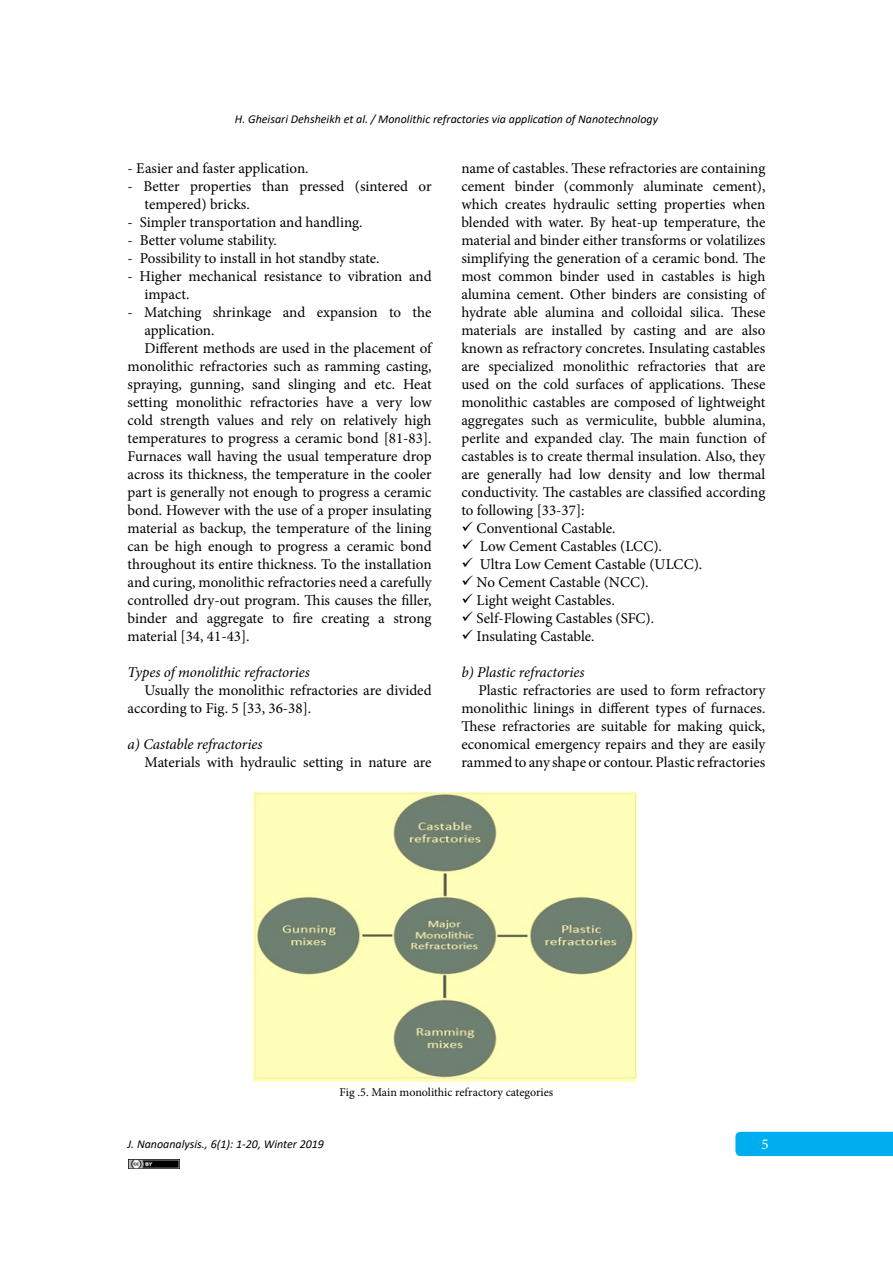
<style>
.page{position:relative;width:893px;height:1263px;background:#fff}
.page>*{position:absolute;margin:0;border:0;box-sizing:border-box;transform-origin:0 0}
.t1{font:15px/18px "Minion Pro";color:#000}
.t2{font:italic 15px "Minion Pro";letter-spacing:-.01em;color:#000}
.t3{font:15px "Minion Pro";color:#fff}
.t4{font:italic 12px "Calibri";color:#000}
.t5{font:12px "Minion Pro";color:#000}
</style>
<div class="page">
<div style="left:735px;top:1132px;width:158px;height:24px;background:#00aeef"></div>
<img style="left:129px;top:1159px;width:50px;height:9px">
<img style="left:254px;top:793px;width:383px;height:288px">
<p class="t4" style="left:235px;top:111px;width:425px">H. Gheisari Dehsheikh et al. / Monolithic refractories via application of Nanotechnology</p>
<p class="t1" style="left:128px;top:159px;width:183px">- Easier and faster application.</p>
<p class="t1" style="left:145px;top:177px;width:288px;text-indent:-17px">- Better properties than pressed (sintered or tempered) bricks.</p>
<p class="t1" style="left:128px;top:213px;width:237px">- Simpler transportation and handling.</p>
<p class="t1" style="left:128px;top:231px;width:151px">- Better volume stability.</p>
<p class="t1" style="left:128px;top:249px;width:254px">- Possibility to install in hot standby state.</p>
<p class="t1" style="left:145px;top:267px;width:289px;text-indent:-17px">- Higher mechanical resistance to vibration and impact.</p>
<p class="t1" style="left:128px;top:303px;width:306px">- Matching shrinkage and expansion to the</p>
<p class="t1" style="left:145px;top:321px;width:72px">application.</p>
<p class="t1" style="left:145px;top:339px;width:289px">Different methods are used in the placement of</p>
<p class="t1" style="left:128px;top:357px;width:306px">monolithic refractories such as ramming casting,</p>
<p class="t1" style="left:128px;top:375px;width:306px">spraying, gunning, sand slinging and etc. Heat</p>
<p class="t1" style="left:128px;top:393px;width:306px">setting monolithic refractories have a very low</p>
<p class="t1" style="left:128px;top:411px;width:305px">cold strength values and rely on relatively high</p>
<p class="t1" style="left:128px;top:429px;width:306px">temperatures to progress a ceramic bond [81-83].</p>
<p class="t1" style="left:128px;top:447px;width:306px">Furnaces wall having the usual temperature drop</p>
<p class="t1" style="left:128px;top:465px;width:306px">across its thickness, the temperature in the cooler</p>
<p class="t1" style="left:128px;top:483px;width:305px">part is generally not enough to progress a ceramic</p>
<p class="t1" style="left:128px;top:501px;width:306px">bond. However with the use of a proper insulating</p>
<p class="t1" style="left:128px;top:519px;width:305px">material as backup, the temperature of the lining</p>
<p class="t1" style="left:128px;top:537px;width:306px">can be high enough to progress a ceramic bond</p>
<p class="t1" style="left:128px;top:555px;width:306px">throughout its entire thickness. To the installation</p>
<p class="t1" style="left:128px;top:573px;width:306px">and curing, monolithic refractories need a carefully</p>
<p class="t1" style="left:128px;top:591px;width:306px">controlled dry-out program. This causes the filler,</p>
<p class="t1" style="left:128px;top:609px;width:305px">binder and aggregate to fire creating a strong</p>
<p class="t1" style="left:128px;top:627px;width:124px">material [34, 41-43].</p>
<p class="t2" style="left:128px;top:661px;width:184px">Types of monolithic refractories</p>
<p class="t1" style="left:128px;top:681px;width:306px;text-indent:17px">Usually the monolithic refractories are divided according to Fig. 5 [33, 36-38].</p>
<p class="t2" style="left:128px;top:733px;width:136px">a) Castable refractories</p>
<p class="t1" style="left:145px;top:753px;width:288px">Materials with hydraulic setting in nature are</p>
<p class="t1" style="left:461px;top:159px;width:306px;text-align:justify">name of castables. These refractories are containing cement binder (commonly aluminate cement), which creates hydraulic setting properties when blended with water. By heat-up temperature, the material and binder either transforms or volatilizes simplifying the generation of a ceramic bond. The most common binder used in castables is high alumina cement. Other binders are consisting of hydrate able alumina and colloidal silica. These materials are installed by casting and are also known as refractory concretes. Insulating castables are specialized monolithic refractories that are used on the cold surfaces of applications. These monolithic castables are composed of lightweight aggregates such as vermiculite, bubble alumina, perlite and expanded clay. The main function of castables is to create thermal insulation. Also, they are generally had low density and low thermal conductivity. The castables are classified according to following [33-37]:</p>
<p class="t1" style="left:461px;top:519px;width:156px">✓ Conventional Castable.</p>
<p class="t1" style="left:461px;top:537px;width:202px">✓ Low Cement Castables (LCC).</p>
<p class="t1" style="left:461px;top:555px;width:242px">✓ Ultra Low Cement Castable (ULCC).</p>
<p class="t1" style="left:461px;top:573px;width:189px">✓ No Cement Castable (NCC).</p>
<p class="t1" style="left:461px;top:591px;width:155px">✓ Light weight Castables.</p>
<p class="t1" style="left:461px;top:609px;width:194px">✓ Self-Flowing Castables (SFC).</p>
<p class="t1" style="left:461px;top:627px;width:135px">✓ Insulating Castable.</p>
<p class="t2" style="left:461px;top:661px;width:125px">b) Plastic refractories</p>
<p class="t1" style="left:461px;top:681px;width:306px;text-align:justify;text-indent:17px">Plastic refractories are used to form refractory monolithic linings in different types of furnaces.<br>These refractories are suitable for making quick, economical emergency repairs and they are easily rammed to any shape or contour. Plastic refractories</p>
<p class="t5" style="left:340px;top:1084px;width:215px">Fig .5. Main monolithic refractory categories</p>
<p class="t4" style="left:128px;top:1136px;width:198px">J. Nanoanalysis., 6(1): 1-20, Winter 2019</p>
<p class="t3" style="left:762px;top:1134px;width:9px">5</p>
</div>
